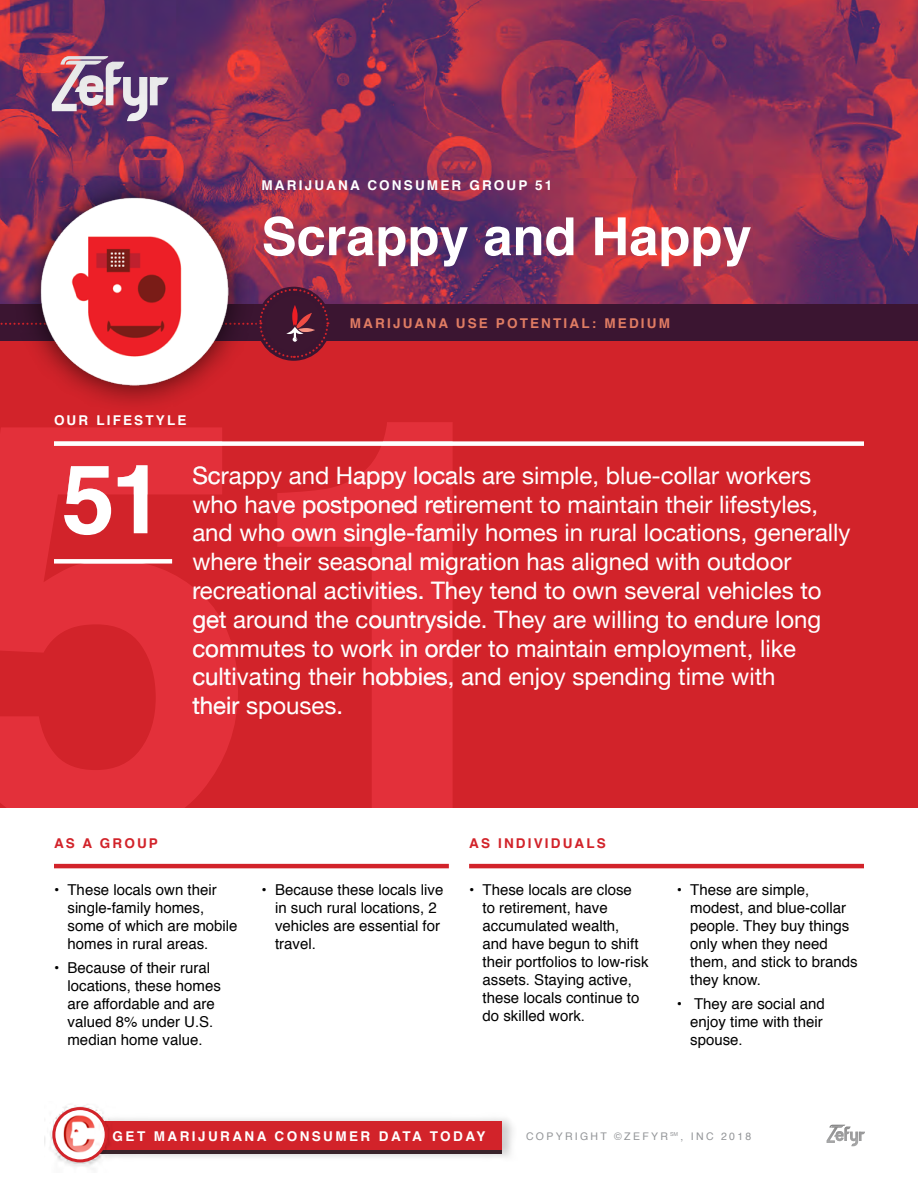
<style>
.page{position:relative;width:918px;height:1188px;background:#fff}
.page>*{position:absolute;margin:0;border:0;box-sizing:border-box;transform-origin:0 0}
.t1{font:700 567.3px "Helvetica";color:#fff}
.t2{font:700 96px "Helvetica";color:#fff}
.t3{font:700 52.5px "Helvetica";color:#fff}
.t4{font:24px/28.8px "Helvetica Neue";color:#fff}
.t5{font:15px/18px "Helvetica";color:#000}
.t6{font:700 13.5px "Helvetica";letter-spacing:.16em;color:#fff}
.t7{font:700 13.5px "Helvetica";letter-spacing:.18em;color:#fff}
.t8{font:700 13.5px "Helvetica";letter-spacing:.16em;color:#e07c63}
.t9{font:700 13.5px "Helvetica";letter-spacing:.16em;color:#d2232a}
.t10{font:10.5px "Helvetica";letter-spacing:.22em;color:#939598}
</style>
<div class="page">
<img style="left:0;top:0;width:918px;height:305px">
<svg style="left:52px;top:56px;width:116px;height:65px"></svg>
<div style="left:0;top:341px;width:918px;height:467px;background:#d2232a"></div>
<div style="left:54px;top:441px;width:810px;height:5px;background:#fff"></div>
<div style="left:54px;top:559px;width:118px;height:5px;background:#fff"></div>
<hr style="left:54px;top:864px;width:395px;height:4px;background:#d2232a">
<hr style="left:469px;top:864px;width:395px;height:4px;background:#d2232a">
<div style="left:0;top:305px;width:918px;height:36px;background:#3b1531"></div>
<div style="left:12px;top:169px;width:245px;height:245px;background:#000;opacity:.75"></div>
<img style="left:28px;top:185px;width:213px;height:213px;border-radius:107px">
<svg style="left:0;top:288px;width:330px;height:71px"></svg>
<div style="left:94px;top:1113px;width:424px;height:49px;background:#000;opacity:.2"></div>
<div style="left:96px;top:1125px;width:406px;height:29px;background:#39232a"></div>
<div style="left:96px;top:1121px;width:406px;height:29px;background:#d2232a"></div>
<img style="left:50px;top:1104px;width:65px;height:63px">
<div style="left:52px;top:1107px;width:56px;height:55px;border:3px solid #d2232a;border-radius:50%"></div>
<svg style="left:827px;top:1125px;width:38px;height:21px"></svg>
<p class="t6" style="left:262px;top:175px;width:292px">MARIJUANA CONSUMER GROUP 51</p>
<h3 class="t3" style="left:262px;top:194px;width:492px">Scrappy and Happy</h3>
<p class="t8" style="left:350px;top:312px;width:322px">MARIJUANA USE POTENTIAL: MEDIUM</p>
<p class="t6" style="left:54px;top:409px;width:134px">OUR LIFESTYLE</p>
<h1 class="t1" style="left:-55px;top:166px;width:610px">51</h1>
<h2 class="t2" style="left:62px;top:422px;width:104px">51</h2>
<p class="t4" style="left:192px;top:462px;width:660px">Scrappy and Happy locals are simple, blue-collar workers who have postponed retirement to maintain their lifestyles, and who own single-family homes in rural locations, generally where their seasonal migration has aligned with outdoor recreational activities. They tend to own several vehicles to get around the countryside. They are willing to endure long commutes to work in order to maintain employment, like cultivating their hobbies, and enjoy spending time with<br>their spouses.</p>
<p class="t9" style="left:54px;top:833px;width:105px">AS A GROUP</p>
<p class="t9" style="left:469px;top:833px;width:138px">AS INDIVIDUALS</p>
<p class="t5" style="left:68px;top:881px;width:172px;text-indent:-14px">• These locals own their single-family homes, some of which are mobile homes in rural areas.</p>
<p class="t5" style="left:68px;top:960px;width:155px;text-indent:-14px">• Because of their rural locations, these homes are affordable and are valued 8% under U.S. median home value.</p>
<p class="t5" style="left:275px;top:881px;width:170px;text-indent:-14px">• Because these locals live in such rural locations, 2 vehicles are essential for travel.</p>
<p class="t5" style="left:483px;top:881px;width:167px;text-indent:-14px">• These locals are close<br>to retirement, have accumulated wealth,<br>and have begun to shift their portfolios to low-risk assets. Staying active, these locals continue to do skilled work.</p>
<p class="t5" style="left:690px;top:881px;width:169px;text-indent:-14px">• These are simple, modest, and blue-collar people. They buy things only when they need them, and stick to brands they know.</p>
<p class="t5" style="left:690px;top:996px;width:136px;text-indent:-14px">• They are social and enjoy time with their spouse.</p>
<p class="t7" style="left:113px;top:1125px;width:374px">GET MARIJURANA CONSUMER DATA TODAY</p>
<p class="t10" style="left:526px;top:1129px;width:227px">COPYRIGHT ©ZEFYR℠, INC 2018</p>
</div>
